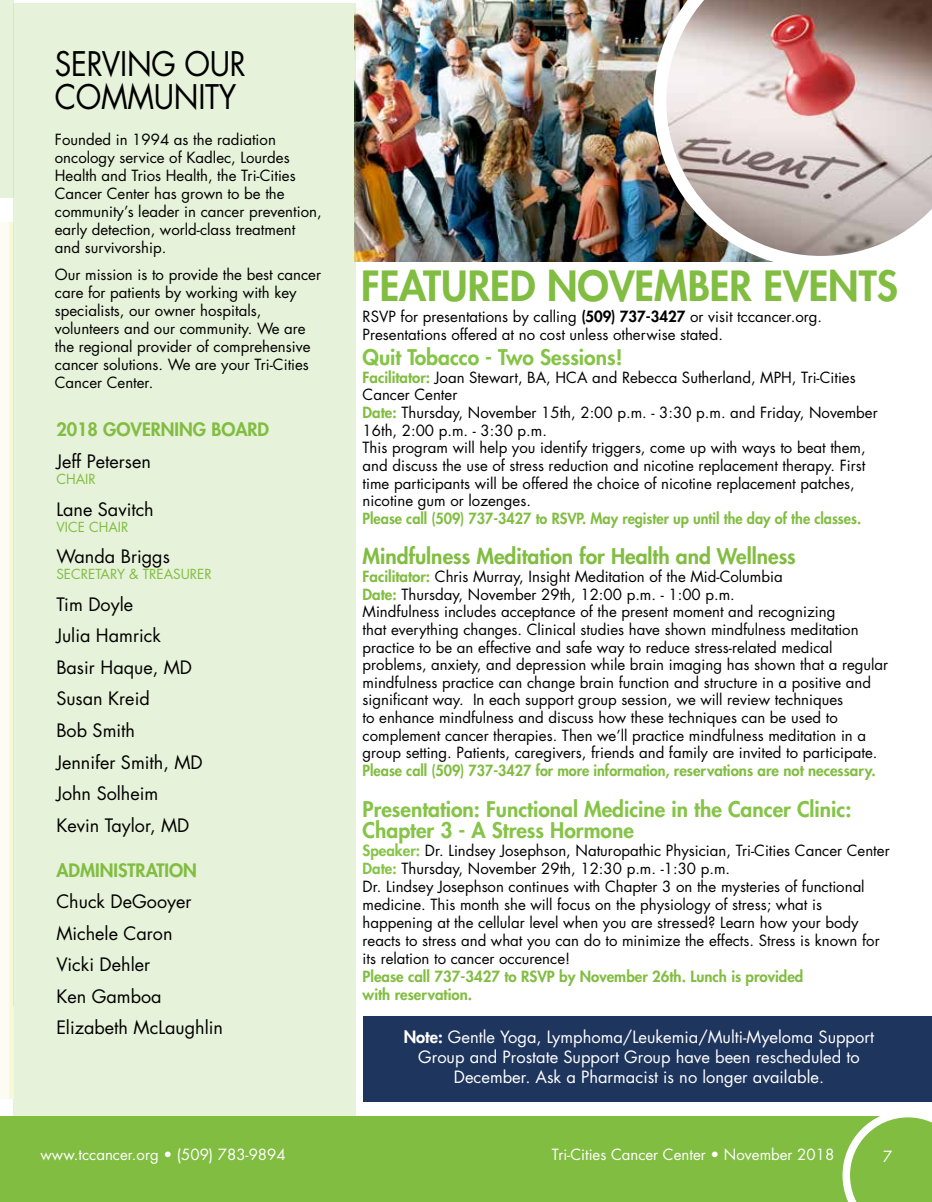
<style>
.page{position:relative;width:932px;height:1202px;background:#fff}
.page>*{position:absolute;margin:0;border:0;box-sizing:border-box;transform-origin:0 0}
.t1{font:800 40.5px "Futura Std";color:#81bd41}
.t2{font:33px/33px "Futura Std";letter-spacing:-.01em;color:#000;scale:.9 1}
.t3{font:800 21px/21px "Futura Std";color:#85c446}
.t4{font:800 21px "Futura Std";color:#81bd41}
.t5{font:18px/31.5px "Futura Std";color:#000}
.t6{font:800 18px "Futura Std";color:#81bd41}
.t7{font:16.5px/19.8px "Futura Std";color:#fff;text-align:center}
.t8{font:15px/18px "Futura Std";color:#000}
.t9{font:800 15px "Futura Std";color:#81bd41;scale:.96 1}
.t10{font:800 15px/18px "Futura Std";color:#81bd41}
.t11{font:15px "Futura Std";color:#fff}
.t12{font:13.5px "Futura Std";color:#81bd41}
.s1{font-weight:800}
.s2{font-weight:800;color:#81bd41}
.s3{font-weight:800;color:#85c446}
</style>
<div class="page">
<img style="left:0;top:223px;width:14px;height:875px">
<div style="left:14px;top:1116px;width:906px;height:86px;background:#81bd41"></div>
<div style="left:0;top:1116px;width:14px;height:86px;background:#81bd41"></div>
<svg style="left:842px;top:1116px;width:90px;height:86px"></svg>
<img style="left:356px;top:0;width:297px;height:261px">
<div style="left:14px;top:3px;width:342px;height:1128px;background:#e6f2d9"></div>
<img style="left:653px;top:0;width:279px;height:262px">
<div style="left:0;top:0;width:14px;height:198px;background:#e6f2d9"></div>
<div style="left:363px;top:1016px;width:569px;height:85px;background:#1e355e"></div>
<h2 class="t2" style="left:55px;top:48px;width:214px">SERVING OUR<br>COMMUNITY</h2>
<p class="t8" style="left:55px;top:131px;width:268px">Founded in 1994 as the radiation oncology service of Kadlec, Lourdes Health and Trios Health, the Tri-Cities Cancer Center has grown to be the community’s leader in cancer prevention, early detection, world-class treatment and survivorship.</p>
<p class="t8" style="left:55px;top:266px;width:268px">Our mission is to provide the best cancer care for patients by working with key specialists, our owner hospitals, volunteers and our community. We are the regional provider of comprehensive cancer solutions. We are your Tri-Cities Cancer Center.</p>
<p class="t6" style="left:56px;top:418px;width:214px">2018 GOVERNING BOARD</p>
<p class="t5" style="left:56px;top:445px;width:96px">Jeff Petersen</p>
<p class="t12" style="left:56px;top:470px;width:41px">CHAIR</p>
<p class="t5" style="left:56px;top:493px;width:99px">Lane Savitch</p>
<p class="t12" style="left:56px;top:518px;width:73px">VICE CHAIR</p>
<p class="t5" style="left:56px;top:541px;width:115px">Wanda Briggs</p>
<p class="t12" style="left:56px;top:566px;width:157px">SECRETARY &amp; TREASURER</p>
<p class="t5" style="left:56px;top:589px;width:148px">Tim Doyle<br>Julia Hamrick<br>Basir Haque, MD<br>Susan Kreid<br>Bob Smith<br>Jennifer Smith, MD<br>John Solheim<br>Kevin Taylor, MD</p>
<p class="t6" style="left:56px;top:858px;width:142px">ADMINISTRATION</p>
<p class="t5" style="left:56px;top:886px;width:168px">Chuck DeGooyer<br>Michele Caron<br>Vicki Dehler<br>Ken Gamboa<br>Elizabeth McLaughlin</p>
<h1 class="t1" style="left:361px;top:260px;width:538px">FEATURED NOVEMBER EVENTS</h1>
<p class="t8" style="left:362px;top:307px;width:461px">RSVP for presentations by calling <span class="s1">(509) 737-3427</span> or visit tccancer.org.<br>Presentations offered at no cost unless otherwise stated.</p>
<h3 class="t3" style="left:362px;top:347px;width:261px">Quit Tobacco - Two Sessions!</h3>
<p class="t8" style="left:362px;top:368px;width:516px"><span class="s2">Facilitator:</span> Joan Stewart, BA, HCA and Rebecca Sutherland, MPH, Tri-Cities Cancer Center<br><span class="s2">Date:</span> Thursday, November 15th, 2:00 p.m. - 3:30 p.m. and Friday, November 16th, 2:00 p.m. - 3:30 p.m.<br>This program will help you identify triggers, come up with ways to beat them, and discuss the use of stress reduction and nicotine replacement therapy. First time participants will be offered the choice of nicotine replacement patches, nicotine gum or lozenges.</p>
<p class="t9" style="left:362px;top:509px;width:521px">Please call (509) 737-3427 to RSVP. May register up until the day of the classes.</p>
<h3 class="t4" style="left:362px;top:543px;width:435px">Mindfulness Meditation for Health and Wellness</h3>
<p class="t8" style="left:362px;top:568px;width:527px"><span class="s2">Facilitator:</span> Chris Murray, Insight Meditation of the Mid-Columbia<br><span class="s2">Date:</span> Thursday, November 29th, 12:00 p.m. - 1:00 p.m.<br>Mindfulness includes acceptance of the present moment and recognizing<br>that everything changes. Clinical studies have shown mindfulness meditation practice to be an effective and safe way to reduce stress-related medical problems, anxiety, and depression while brain imaging has shown that a regular mindfulness practice can change brain function and structure in a positive and significant way. In each support group session, we will review techniques<br>to enhance mindfulness and discuss how these techniques can be used to complement cancer therapies. Then we’ll practice mindfulness meditation in a group setting. Patients, caregivers, friends and family are invited to participate.</p>
<p class="t9" style="left:362px;top:761px;width:536px">Please call (509) 737-3427 for more information, reservations are not necessary.</p>
<h3 class="t3" style="left:362px;top:798px;width:490px">Presentation: Functional Medicine in the Cancer Clinic:<br>Chapter 3 - A Stress Hormone</h3>
<p class="t8" style="left:362px;top:841px;width:528px"><span class="s3">Speaker:</span> Dr. Lindsey Josephson, Naturopathic Physician, Tri-Cities Cancer Center <span class="s3">Date:</span> Thursday, November 29th, 12:30 p.m. -1:30 p.m.<br>Dr. Lindsey Josephson continues with Chapter 3 on the mysteries of functional medicine. This month she will focus on the physiology of stress; what is happening at the cellular level when you are stressed? Learn how your body reacts to stress and what you can do to minimize the effects. Stress is known for its relation to cancer occurence!</p>
<p class="t10" style="left:362px;top:967px;width:442px">Please call 737-3427 to RSVP by November 26th. Lunch is provided with reservation.</p>
<p class="t7" style="left:403px;top:1027px;width:472px"><span class="s1">Note:</span> Gentle Yoga, Lymphoma/Leukemia/Multi-Myeloma Support<br>Group and Prostate Support Group have been rescheduled to<br>December. Ask a Pharmacist is no longer available.</p>
<p class="t11" style="left:552px;top:1144px;width:284px">Tri-Cities Cancer Center • November 2018</p>
<p class="t11" style="left:40px;top:1145px;width:247px">www.tccancer.org • (509) 783-9894</p>
<p class="t11" style="left:883px;top:1146px;width:11px">7</p>
</div>
